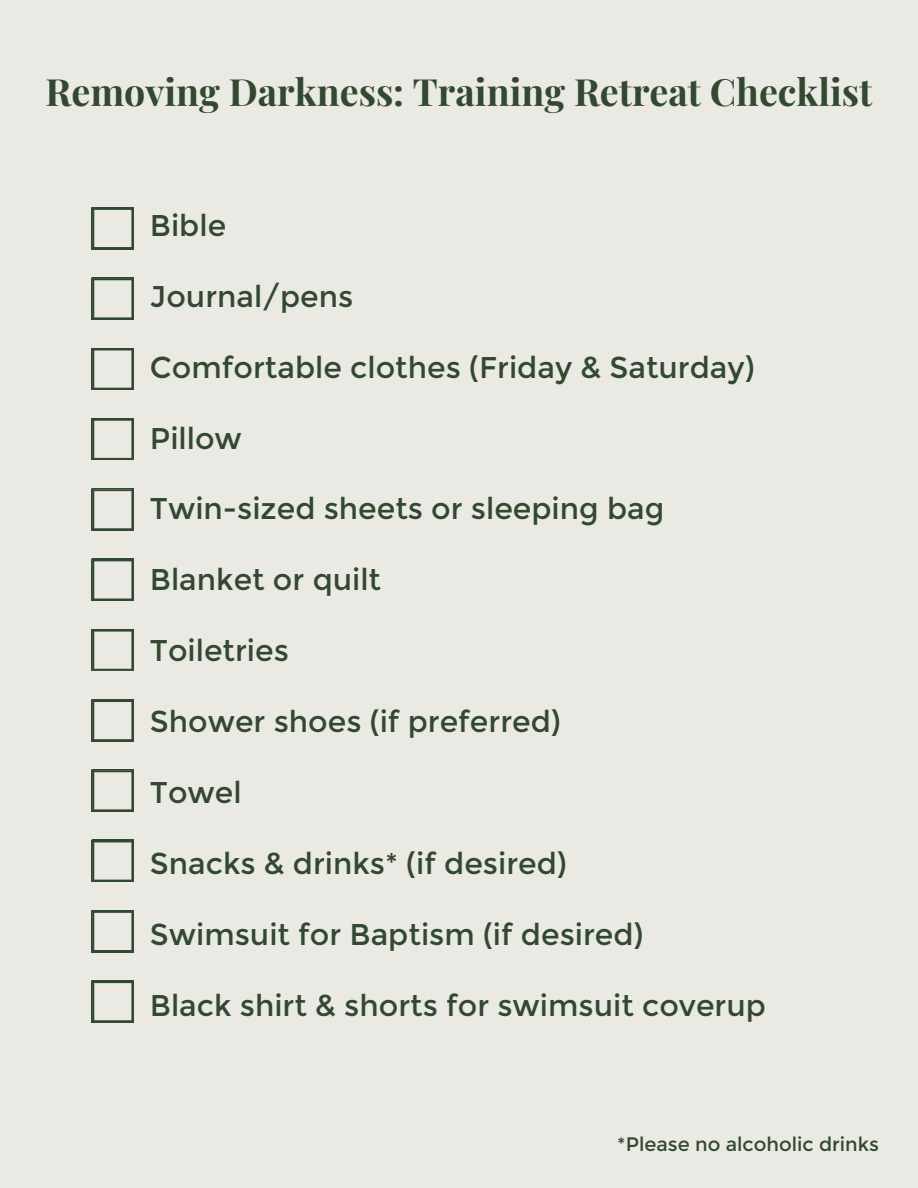
<style>
.page{position:relative;width:918px;height:1188px;background:#ebe9e4}
.page>*{position:absolute;margin:0;border:0;box-sizing:border-box;transform-origin:0 0}
.t1{font:700 37.5px "Playfair Display";color:#314931}
.t2{font:30px "Montserrat";color:#314931}
.t3{font:19.5px "Montserrat";color:#314931}
</style>
<div class="page">
<svg style="left:92px;top:207px;width:41px;height:42px"></svg>
<svg style="left:92px;top:278px;width:41px;height:41px"></svg>
<svg style="left:92px;top:348px;width:41px;height:42px"></svg>
<svg style="left:92px;top:418px;width:41px;height:42px"></svg>
<svg style="left:92px;top:489px;width:41px;height:41px"></svg>
<svg style="left:92px;top:559px;width:41px;height:42px"></svg>
<svg style="left:92px;top:629px;width:41px;height:42px"></svg>
<svg style="left:92px;top:700px;width:41px;height:41px"></svg>
<svg style="left:92px;top:770px;width:41px;height:41px"></svg>
<svg style="left:92px;top:840px;width:41px;height:42px"></svg>
<svg style="left:92px;top:910px;width:41px;height:42px"></svg>
<svg style="left:92px;top:981px;width:41px;height:41px"></svg>
<p class="t1" style="left:45px;top:65px;width:829px">Removing Darkness: Training Retreat Checklist</p>
<h1 class="t2" style="left:150px;top:207px;width:78px">Bible</h1>
<h1 class="t2" style="left:150px;top:278px;width:205px">Journal/pens</h1>
<h1 class="t2" style="left:150px;top:349px;width:606px">Comfortable clothes (Friday &amp; Saturday)</h1>
<h1 class="t2" style="left:150px;top:420px;width:94px">Pillow</h1>
<h1 class="t2" style="left:150px;top:490px;width:516px">Twin-sized sheets or sleeping bag</h1>
<h1 class="t2" style="left:150px;top:561px;width:233px">Blanket or quilt</h1>
<h1 class="t2" style="left:150px;top:632px;width:140px">Toiletries</h1>
<h1 class="t2" style="left:150px;top:703px;width:412px">Shower shoes (if preferred)</h1>
<h1 class="t2" style="left:150px;top:774px;width:93px">Towel</h1>
<h1 class="t2" style="left:150px;top:845px;width:418px">Snacks &amp; drinks* (if desired)</h1>
<h1 class="t2" style="left:150px;top:916px;width:495px">Swimsuit for Baptism (if desired)</h1>
<h1 class="t2" style="left:150px;top:987px;width:618px">Black shirt &amp; shorts for swimsuit coverup</h1>
<p class="t3" style="left:617px;top:1132px;width:263px">*Please no alcoholic drinks</p>
</div>
